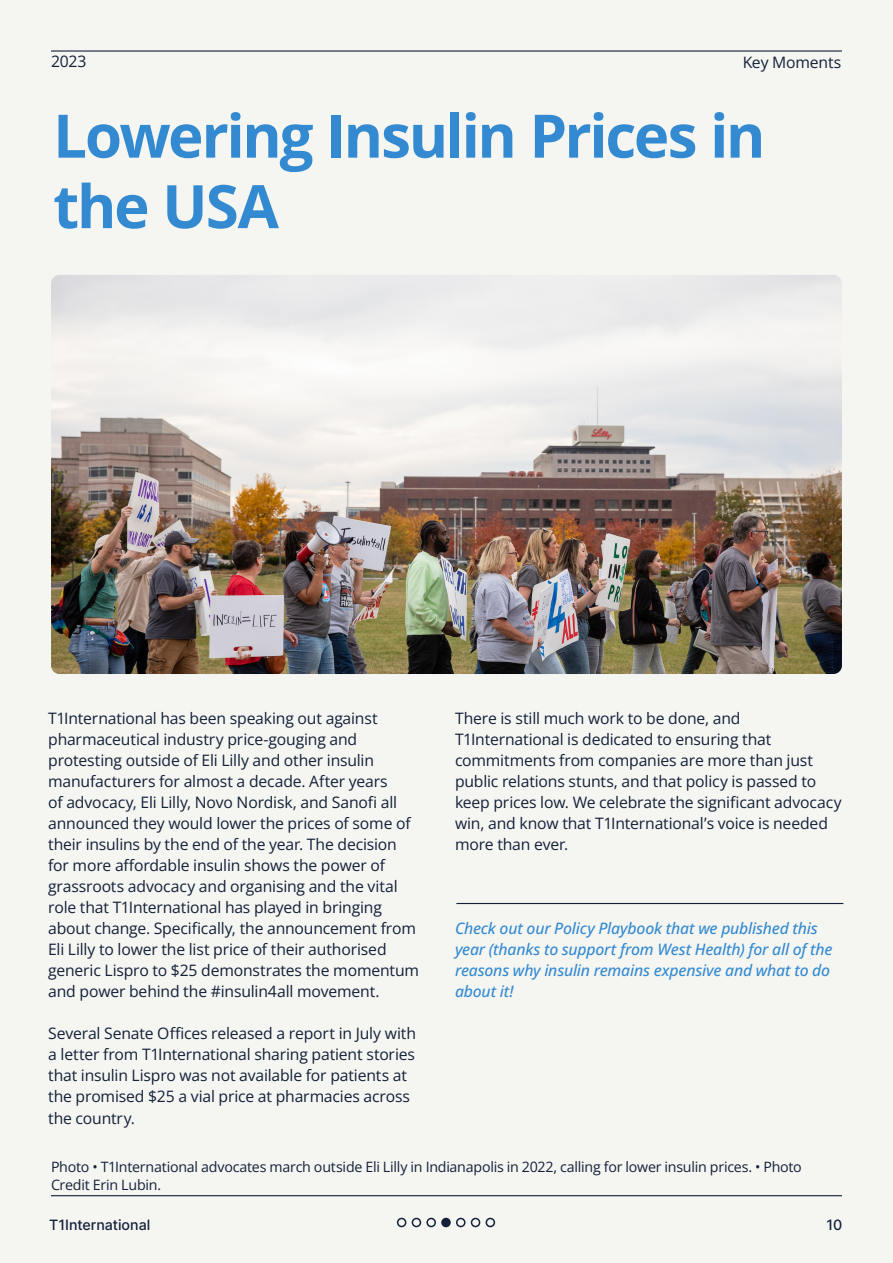
<style>
.page{position:relative;width:893px;height:1263px;background:#f5f5f2}
.page>*{position:absolute;margin:0;border:0;box-sizing:border-box;transform-origin:0 0}
.t1{font:700 60px/70.5px "Open Sans";letter-spacing:-.04em;color:#338ad1}
.Body_10_5pt{font:15.75px/21px "Open Sans";letter-spacing:-.01em;color:#142138}
.Body_10_5pt-2{font:italic 500 15.75px/21px "Open Sans";letter-spacing:-.01em;color:#338ad1}
.Notes{font:14.25px/18px "Open Sans";letter-spacing:-.02em;color:#142138}
.t2{font:14.25px "Inter";color:#142138}
</style>
<div class="page">
<hr style="left:51px;top:1195px;width:791px;height:1px;background:#142138">
<img style="left:51px;top:275px;width:791px;height:399px">
<div style="left:486px;top:1218px;width:9px;height:9px;border:2px solid #142138;border-radius:50%"></div>
<div style="left:471px;top:1218px;width:9px;height:9px;border:2px solid #142138;border-radius:50%"></div>
<div style="left:412px;top:1218px;width:9px;height:9px;border:2px solid #142138;border-radius:50%"></div>
<div style="left:397px;top:1218px;width:9px;height:9px;border:2px solid #142138;border-radius:50%"></div>
<div style="left:441px;top:1218px;width:10px;height:9px;background:#142138;border-radius:50%"></div>
<div style="left:426px;top:1218px;width:10px;height:9px;border:2px solid #142138;border-radius:50%"></div>
<div style="left:456px;top:1218px;width:10px;height:9px;border:2px solid #142138;border-radius:50%"></div>
<hr style="left:51px;top:50px;width:791px;height:2px;background:#142138">
<hr style="left:456px;top:903px;width:387px;height:1px;background:#142138">
<p class="Body_10_5pt" style="left:51px;top:50px;width:37px">2023</p>
<p class="Body_10_5pt" style="left:743px;top:51px;width:100px">Key Moments</p>
<p class="t1" style="left:53px;top:99px;width:714px">Lowering Insulin Prices in the USA</p>
<p class="Body_10_5pt" style="left:48px;top:708px;width:372px">T1International has been speaking out against pharmaceutical industry price-gouging and protesting outside of Eli Lilly and other insulin manufacturers for almost a decade. After years<br>of advocacy, Eli Lilly, Novo Nordisk, and Sanofi all announced they would lower the prices of some of their insulins by the end of the year. The decision for more affordable insulin shows the power of grassroots advocacy and organising and the vital role that T1International has played in bringing about change. Specifically, the announcement from Eli Lilly to lower the list price of their authorised generic Lispro to $25 demonstrates the momentum and power behind the #insulin4all movement.</p>
<p class="Body_10_5pt" style="left:48px;top:1023px;width:369px">Several Senate Offices released a report in July with a letter from T1International sharing patient stories that insulin Lispro was not available for patients at the promised $25 a vial price at pharmacies across the country.</p>
<p class="Body_10_5pt" style="left:455px;top:708px;width:388px">There is still much work to be done, and T1International is dedicated to ensuring that commitments from companies are more than just public relations stunts, and that policy is passed to keep prices low. We celebrate the significant advocacy win, and know that T1International’s voice is needed more than ever.</p>
<p class="Body_10_5pt-2" style="left:455px;top:918px;width:379px">Check out our Policy Playbook that we published this year (thanks to support from West Health) for all of the reasons why insulin remains expensive and what to do about it!</p>
<p class="Notes" style="left:51px;top:1157px;width:752px">Photo • T1International advocates march outside Eli Lilly in Indianapolis in 2022, calling for lower insulin prices. • Photo<br>Credit Erin Lubin.</p>
<p class="t2" style="left:49px;top:1214px;width:103px">T1International</p>
<p class="t2" style="left:826px;top:1214px;width:17px">10</p>
</div>
